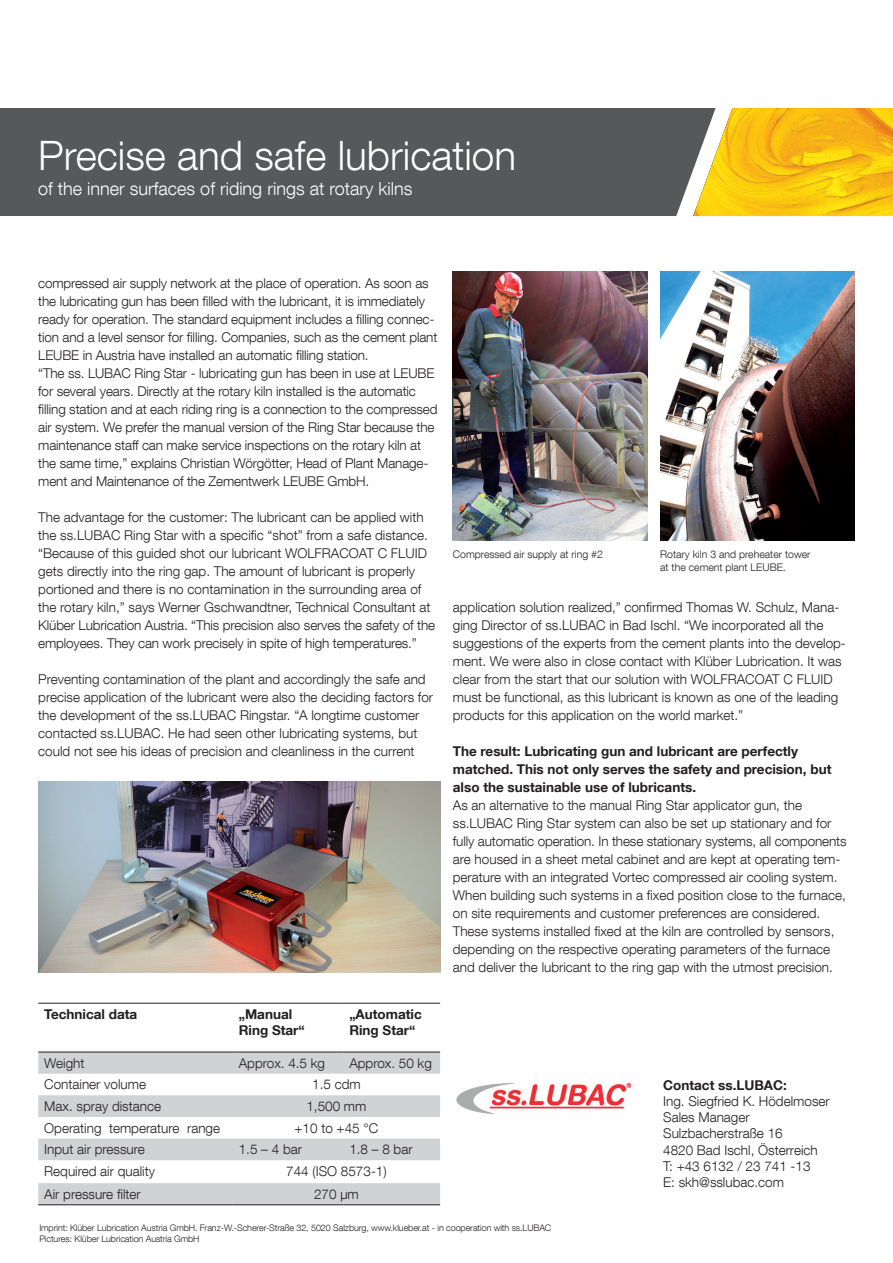
<style>
.page{position:relative;width:893px;height:1263px;background:#fff}
.page>*{position:absolute;margin:0;border:0;box-sizing:border-box;transform-origin:0 0}
.t1{font:300 40.5px "Helvetica Neue LT Com";color:#fff}
.t2{font:300 18px "Helvetica Neue LT Com";color:#fff}
.t3{font:300 13.5px/18px "Helvetica Neue LT Com";color:#231f20}
.t4{font:700 13.5px/18px "Helvetica Neue LT Com";color:#231f20}
.t5{font:300 10.5px/12.6px "Helvetica Neue LT Com";color:#231f20}
.t6{font:300 9px/10.8px "Helvetica Neue LT Com";letter-spacing:-.01em;color:#231f20}
</style>
<div class="page">
<div style="left:0;top:108px;width:693px;height:108px;background:#57585a"></div>
<img style="left:693px;top:108px;width:200px;height:108px">
<img style="left:453px;top:271px;width:194px;height:269px">
<img style="left:660px;top:271px;width:195px;height:269px">
<svg style="left:38px;top:1051px;width:402px;height:1px"></svg>
<svg style="left:38px;top:1053px;width:402px;height:151px;fill:#d1d2d4"></svg>
<hr style="left:38px;top:1003px;width:195px;height:1px;background:#231f20">
<hr style="left:233px;top:1003px;width:110px;height:1px;background:#231f20">
<hr style="left:343px;top:1003px;width:97px;height:1px;background:#231f20">
<hr style="left:38px;top:1052px;width:195px;height:1px;background:#231f20">
<hr style="left:233px;top:1052px;width:110px;height:1px;background:#231f20">
<hr style="left:343px;top:1052px;width:97px;height:1px;background:#231f20">
<hr style="left:38px;top:1204px;width:195px;height:1px;background:#231f20">
<hr style="left:233px;top:1204px;width:110px;height:1px;background:#231f20">
<hr style="left:343px;top:1204px;width:97px;height:1px;background:#231f20">
<img style="left:456px;top:1081px;width:176px;height:33px">
<img style="left:38px;top:782px;width:402px;height:190px">
<h1 class="t1" style="left:38px;top:131px;width:479px">Precise and safe lubrication</h1>
<h2 class="t2" style="left:38px;top:177px;width:376px">of the inner surfaces of riding rings at rotary kilns</h2>
<p class="t3" style="left:38px;top:274px;width:401px">compressed air supply network at the place of operation. As soon as the lubricating gun has been filled with the lubricant, it is immediately ready for operation. The standard equipment includes a filling connec&shy;tion and a level sensor for filling. Companies, such as the cement plant LEUBE in Austria have installed an automatic filling station.<br>“The ss. LUBAC Ring Star - lubricating gun has been in use at LEUBE for several years. Directly at the rotary kiln installed is the automatic filling station and at each riding ring is a connection to the compressed air system. We prefer the manual version of the Ring Star because the maintenance staff can make service inspections on the rotary kiln at the same time,” explains Christian Wörgötter, Head of Plant Manage&shy;ment and Maintenance of the Zementwerk LEUBE GmbH.</p>
<p class="t3" style="left:38px;top:508px;width:398px">The advantage for the customer: The lubricant can be applied with the ss.LUBAC Ring Star with a specific “shot” from a safe distance. “Because of this guided shot our lubricant WOLFRACOAT C FLUID gets directly into the ring gap. The amount of lubricant is properly portioned and there is no contamination in the surrounding area of the rotary kiln,” says Werner Gschwandtner, Technical Consultant at Klüber Lubrication Austria. “This precision also serves the safety of the employees. They can work precisely in spite of high temperatures.”</p>
<p class="t3" style="left:38px;top:670px;width:396px">Preventing contamination of the plant and accordingly the safe and precise application of the lubricant were also the deciding factors for the development of the ss.LUBAC Ringstar. “A longtime customer contacted ss.LUBAC. He had seen other lubricating systems, but could not see his ideas of precision and cleanliness in the current</p>
<p class="t4" style="left:44px;top:1005px;width:94px">Technical data</p>
<p class="t4" style="left:239px;top:1005px;width:68px;line-height:16.2px">„Manual<br>Ring Star“</p>
<p class="t4" style="left:349px;top:1005px;width:74px;line-height:16.2px">„Automatic<br>Ring Star“</p>
<p class="t3" style="left:44px;top:1053px;width:42px">Weight</p>
<p class="t3" style="left:239px;top:1053px;width:88px">Approx. 4.5 kg</p>
<p class="t3" style="left:349px;top:1053px;width:84px">Approx. 50 kg</p>
<p class="t3" style="left:44px;top:1075px;width:103px">Container volume</p>
<p class="t3" style="left:312px;top:1075px;width:50px">1.5 cdm</p>
<p class="t3" style="left:44px;top:1097px;width:118px">Max. spray distance</p>
<p class="t3" style="left:306px;top:1097px;width:62px">1,500 mm</p>
<p class="t3" style="left:44px;top:1118px;width:177px">Operating temperature range</p>
<p class="t3" style="left:294px;top:1118px;width:85px">+10 to +45 °C</p>
<p class="t3" style="left:44px;top:1140px;width:102px">Input air pressure</p>
<p class="t3" style="left:239px;top:1140px;width:65px">1.5 – 4 bar</p>
<p class="t3" style="left:349px;top:1140px;width:65px">1.8 – 8 bar</p>
<p class="t3" style="left:44px;top:1162px;width:112px">Required air quality</p>
<p class="t3" style="left:286px;top:1162px;width:102px">744 (ISO 8573-1)</p>
<p class="t3" style="left:44px;top:1185px;width:98px">Air pressure filter</p>
<p class="t3" style="left:314px;top:1185px;width:46px">270 µm</p>
<p class="t5" style="left:453px;top:548px;width:151px">Compressed air supply at ring #2</p>
<p class="t5" style="left:660px;top:548px;width:152px">Rotary kiln 3 and preheater tower at the cement plant LEUBE.</p>
<p class="t3" style="left:453px;top:598px;width:395px">application solution realized,” confirmed Thomas W. Schulz, Mana&shy;ging Director of ss.LUBAC in Bad Ischl. “We incorporated all the suggestions of the experts from the cement plants into the develop&shy;ment. We were also in close contact with Klüber Lubrication. It was clear from the start that our solution with WOLFRACOAT C FLUID must be functional, as this lubricant is known as one of the leading products for this application on the world market.”</p>
<p class="t4" style="left:453px;top:742px;width:380px">The result: Lubricating gun and lubricant are perfectly matched. This not only serves the safety and precision, but also the sustainable use of lubricants.</p>
<p class="t3" style="left:453px;top:796px;width:395px">As an alternative to the manual Ring Star applicator gun, the ss.LUBAC Ring Star system can also be set up stationary and for fully automatic operation. In these stationary systems, all components are housed in a sheet metal cabinet and are kept at operating tem&shy;perature with an integrated Vortec compressed air cooling system.<br>When building such systems in a fixed position close to the furnace, on site requirements and customer preferences are considered.<br>These systems installed fixed at the kiln are controlled by sensors, depending on the respective operating parameters of the furnace and deliver the lubricant to the ring gap with the utmost precision.</p>
<p class="t4" style="left:663px;top:1075px;width:125px">Contact ss.LUBAC:</p>
<p class="t3" style="left:663px;top:1093px;width:168px;line-height:16.2px">Ing. Siegfried K. Hödelmoser<br>Sales Manager<br>Sulzbacherstraße 16<br>4820 Bad Ischl, Österreich<br>T: +43 6132 / 23 741 -13<br>E: skh@sslubac.com</p>
<p class="t6" style="left:39px;top:1222px;width:513px">Imprint: Klüber Lubrication Austria GmbH. Franz-W.-Scherer-Straße 32, 5020 Salzburg, www.klueber.at - in cooperation with ss.LUBAC<br>Pictures: Klüber Lubrication Austria GmbH</p>
</div>
